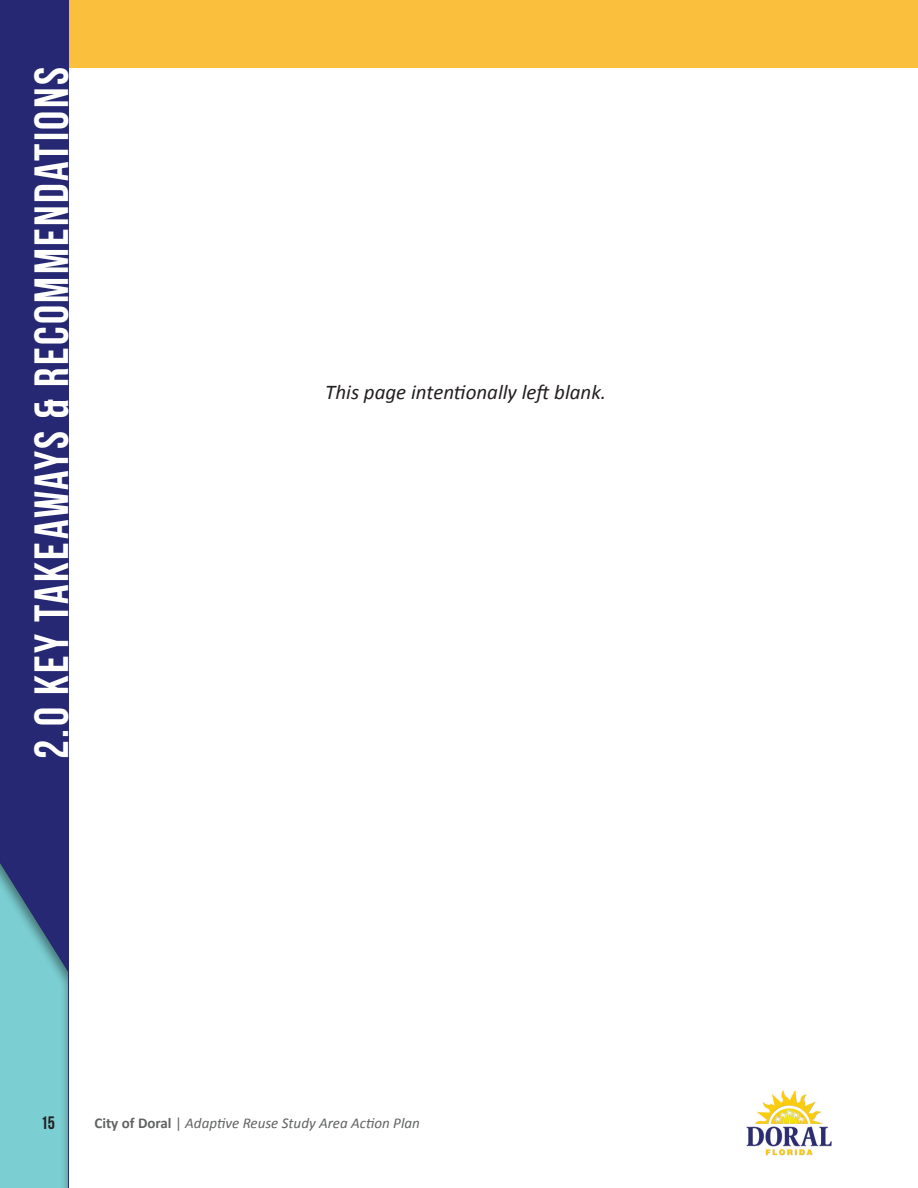
<style>
.page{position:relative;width:918px;height:1188px;background:#fff}
.page>*{position:absolute;margin:0;border:0;box-sizing:border-box;transform-origin:0 0}
.t1{font:48px "Bebas Neue";letter-spacing:.05em;color:#fff}
.t2{font:italic 21px "Calibri";color:#231f20}
.t3{font:18px "Bebas Neue";color:#231f20}
.t4{font:italic 15px "Calibri";color:#626363}
.s1{font-weight:700;font-style:normal}
.s2{font-style:normal}
</style>
<div class="page">
<div style="left:0;top:0;width:918px;height:67px;background:#fac03d"></div>
<div style="left:0;top:0;width:68px;height:1188px;background:#272873"></div>
<div style="left:0;top:819px;width:70px;height:369px;background:#231f20;opacity:.5"></div>
<img style="left:746px;top:1090px;width:86px;height:66px">
<h1 class="t1" style="left:25px;top:759px;width:693px;rotate:-90deg">2.0 Key Takeaways &amp; Recommendations</h1>
<h2 class="t2" style="left:325px;top:377px;width:283px">This page intentionally left blank.</h2>
<p class="t3" style="left:41px;top:1113px;width:16px">15</p>
<p class="t4" style="left:94px;top:1113px;width:327px"><span class="s1">City of Doral</span> <span class="s2">|</span> Adaptive Reuse Study Area Action Plan</p>
</div>
